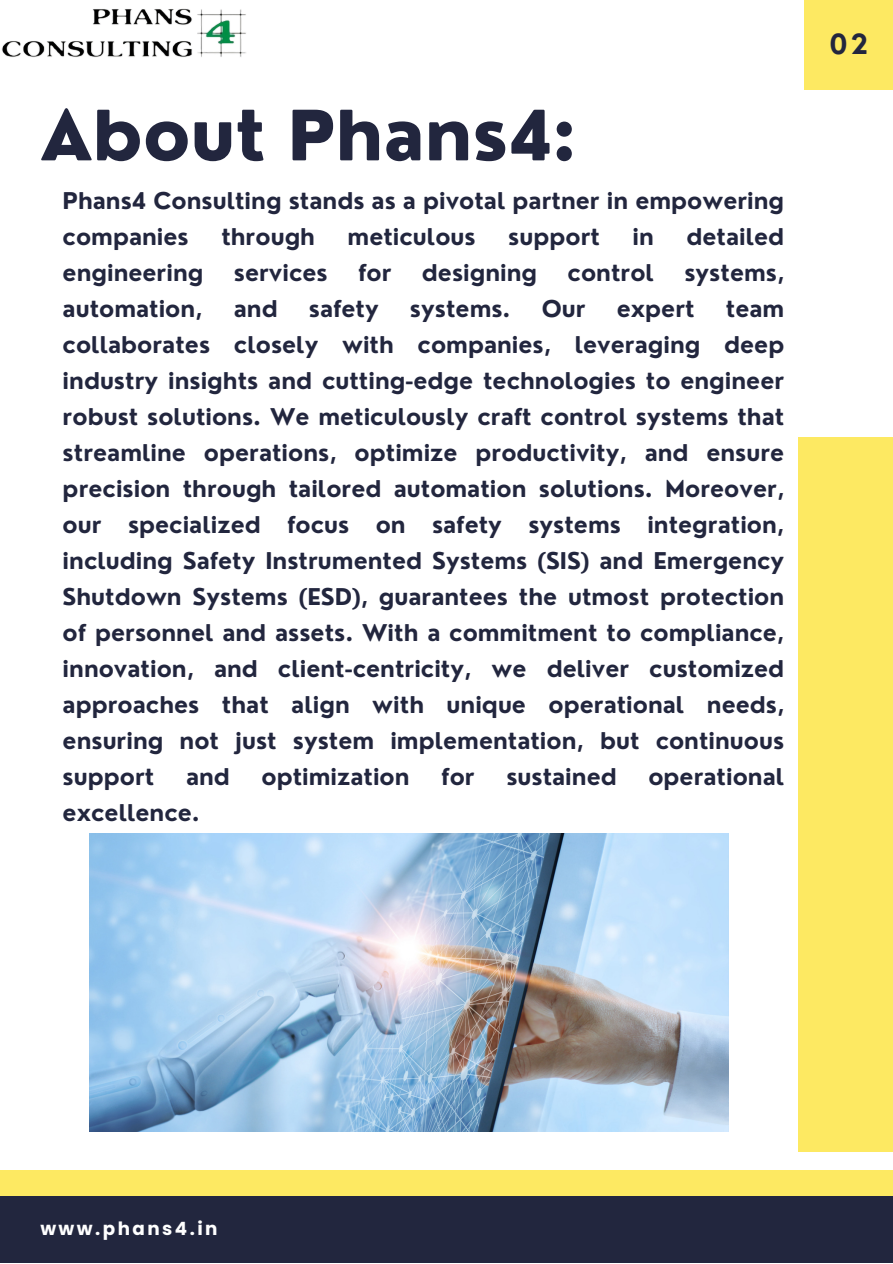
<style>
.page{position:relative;width:893px;height:1264px;background:#fff}
.page>*{position:absolute;margin:0;border:0;box-sizing:border-box;transform-origin:0 0}
.t1{font:800 67.5px "Nourd";color:#22263e}
.t2{font:700 27px "Nourd";color:#22263e}
.t3{font:700 22.5px/36px "Nourd";color:#22263e}
.t4{font:700 18.3px "Poppins";letter-spacing:.135em;color:#fff}
</style>
<div class="page">
<div style="left:798px;top:437px;width:94px;height:714px;background:#fde962"></div>
<div style="left:804px;top:0;width:88px;height:89px;background:#fde962"></div>
<div style="left:0;top:1195px;width:892px;height:68px;background:#22263e"></div>
<div style="left:0;top:1169px;width:892px;height:26px;background:#fde962"></div>
<img style="left:1px;top:8px;width:245px;height:49px">
<img style="left:89px;top:833px;width:639px;height:297px">
<p class="t1" style="left:40px;top:93px;width:536px">About Phans4:</p>
<p class="t3" style="left:63px;top:182px;width:723px">Phans4 Consulting stands as a pivotal partner in empowering companies</p>
<p class="t3" style="left:221px;top:218px;width:95px">through</p>
<p class="t3" style="left:347px;top:218px;width:130px">meticulous</p>
<p class="t3" style="left:508px;top:218px;width:93px">support</p>
<p class="t3" style="left:632px;top:218px;width:23px">in</p>
<p class="t3" style="left:686px;top:218px;width:99px">detailed</p>
<p class="t3" style="left:63px;top:254px;width:142px">engineering</p>
<p class="t3" style="left:234px;top:254px;width:95px">services</p>
<p class="t3" style="left:358px;top:254px;width:35px">for</p>
<p class="t3" style="left:422px;top:254px;width:117px">designing</p>
<p class="t3" style="left:567px;top:254px;width:88px">control</p>
<p class="t3" style="left:684px;top:254px;width:101px">systems,</p>
<p class="t3" style="left:63px;top:290px;width:141px">automation,</p>
<p class="t3" style="left:234px;top:290px;width:45px">and</p>
<p class="t3" style="left:309px;top:290px;width:71px">safety</p>
<p class="t3" style="left:410px;top:290px;width:102px">systems.</p>
<p class="t3" style="left:541px;top:290px;width:45px">Our</p>
<p class="t3" style="left:616px;top:290px;width:79px">expert</p>
<p class="t3" style="left:63px;top:290px;width:723px;text-align:justify;text-indent:663px">team collaborates closely with companies, leveraging deep industry insights and cutting-edge technologies to engineer robust solutions. We meticulously craft control systems that streamline operations, optimize productivity, and ensure precision through tailored automation solutions. Moreover, our specialized focus on safety systems integration, including Safety Instrumented Systems (SIS) and Emergency Shutdown Systems (ESD), guarantees the utmost protection of personnel and assets. With a commitment to compliance, innovation, and client-centricity, we deliver customized approaches that align with unique operational needs, ensuring not just system implementation, but continuous support</p>
<p class="t3" style="left:186px;top:758px;width:45px">and</p>
<p class="t3" style="left:261px;top:758px;width:149px">optimization</p>
<p class="t3" style="left:441px;top:758px;width:35px">for</p>
<p class="t3" style="left:506px;top:758px;width:112px">sustained</p>
<p class="t3" style="left:648px;top:758px;width:137px">operational</p>
<p class="t3" style="left:63px;top:794px;width:139px">excellence.</p>
<p class="t2" style="left:829px;top:27px;width:40px">02</p>
<p class="t4" style="left:40px;top:1215px;width:179px">www.phans4.in</p>
</div>
